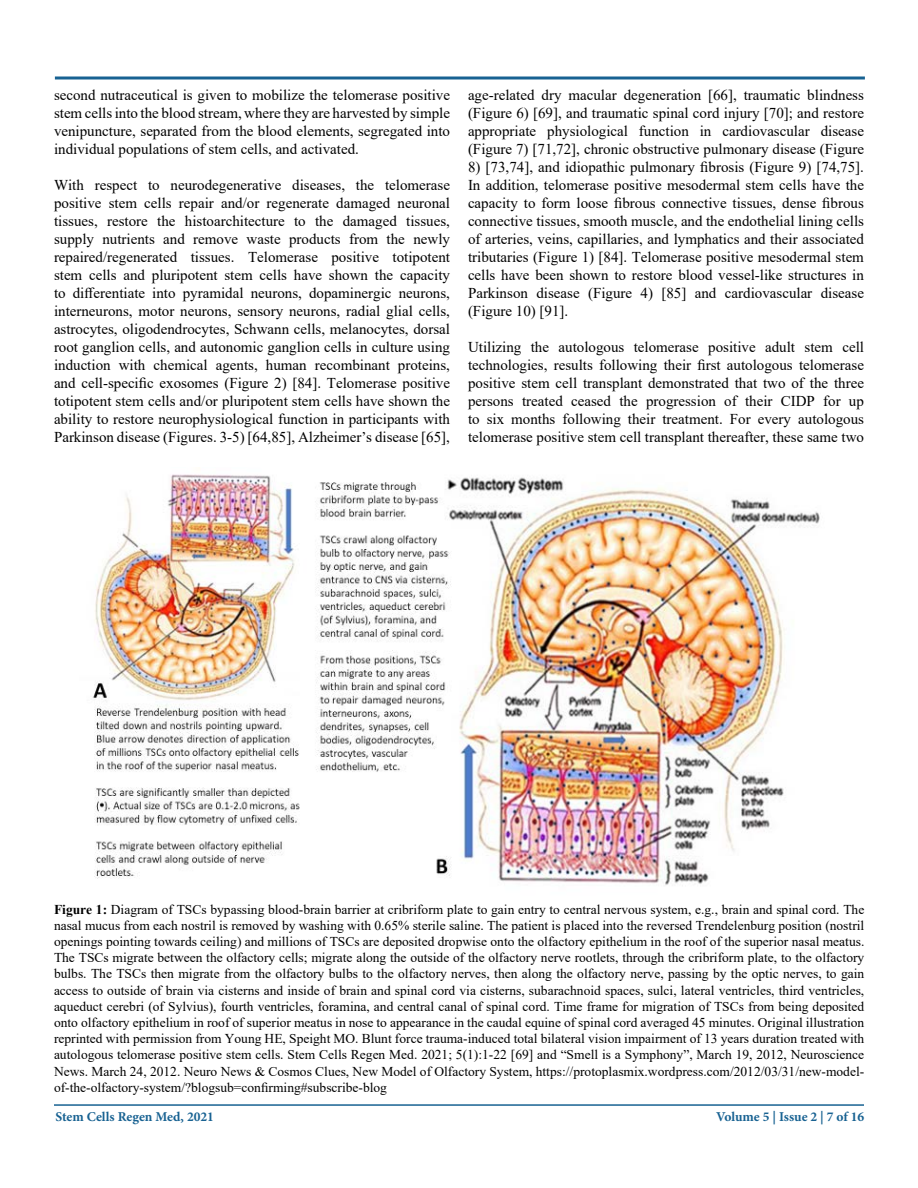
<style>
.page{position:relative;width:918px;height:1188px;background:#fff}
.page>*{position:absolute;margin:0;border:0;box-sizing:border-box;transform-origin:0 0}
.t1{font:15px/18px "Times New Roman";color:#000;text-align:justify}
.t2{font:13.5px/16.2px "Times New Roman";color:#000;text-align:justify}
.t3{font:700 13.5px "Minion Pro";color:#186292}
.s1{font-weight:700}
</style>
<div class="page">
<hr style="left:54px;top:1104px;width:810px;height:2px;background:#186292">
<svg style="left:54px;top:76px;width:811px;height:4px;background:#5189ad"></svg>
<img style="left:92px;top:474px;width:728px;height:411px">
<p class="t1" style="left:54px;top:86px;width:398px">second nutraceutical is given to mobilize the telomerase positive stem cells into the blood stream, where they are harvested by simple venipuncture, separated from the blood elements, segregated into individual populations of stem cells, and activated.</p>
<p class="t1" style="left:54px;top:176px;width:398px">With respect to neurodegenerative diseases, the telomerase positive stem cells repair and/or regenerate damaged neuronal tissues, restore the histoarchitecture to the damaged tissues, supply nutrients and remove waste products from the newly repaired/regenerated tissues. Telomerase positive totipotent stem cells and pluripotent stem cells have shown the capacity to differentiate into pyramidal neurons, dopaminergic neurons, interneurons, motor neurons, sensory neurons, radial glial cells, astrocytes, oligodendrocytes, Schwann cells, melanocytes, dorsal root ganglion cells, and autonomic ganglion cells in culture using induction with chemical agents, human recombinant proteins, and cell-specific exosomes (Figure 2) [84]. Telomerase positive totipotent stem cells and/or pluripotent stem cells have shown the ability to restore neurophysiological function in participants with Parkinson disease (Figures. 3-5) [64,85], Alzheimer’s disease [65],</p>
<p class="t1" style="left:468px;top:86px;width:398px">age-related dry macular degeneration [66], traumatic blindness (Figure 6) [69], and traumatic spinal cord injury [70]; and restore appropriate physiological function in cardiovascular disease (Figure 7) [71,72], chronic obstructive pulmonary disease (Figure</p>
<p class="t1" style="left:468px;top:158px;width:398px">8) [73,74], and idiopathic pulmonary fibrosis (Figure 9) [74,75].<br>In addition, telomerase positive mesodermal stem cells have the capacity to form loose fibrous connective tissues, dense fibrous connective tissues, smooth muscle, and the endothelial lining cells of arteries, veins, capillaries, and lymphatics and their associated tributaries (Figure 1) [84]. Telomerase positive mesodermal stem cells have been shown to restore blood vessel-like structures in Parkinson disease (Figure 4) [85] and cardiovascular disease (Figure 10) [91].</p>
<p class="t1" style="left:468px;top:338px;width:398px">Utilizing the autologous telomerase positive adult stem cell technologies, results following their first autologous telomerase positive stem cell transplant demonstrated that two of the three persons treated ceased the progression of their CIDP for up to six months following their treatment. For every autologous telomerase positive stem cell transplant thereafter, these same two</p>
<p class="t2" style="left:54px;top:900px;width:812px"><span class="s1">Figure 1:</span> Diagram of TSCs bypassing blood-brain barrier at cribriform plate to gain entry to central nervous system, e.g., brain and spinal cord. The nasal mucus from each nostril is removed by washing with 0.65% sterile saline. The patient is placed into the reversed Trendelenburg position (nostril openings pointing towards ceiling) and millions of TSCs are deposited dropwise onto the olfactory epithelium in the roof of the superior nasal meatus.<br>The TSCs migrate between the olfactory cells; migrate along the outside of the olfactory nerve rootlets, through the cribriform plate, to the olfactory bulbs. The TSCs then migrate from the olfactory bulbs to the olfactory nerves, then along the olfactory nerve, passing by the optic nerves, to gain access to outside of brain via cisterns and inside of brain and spinal cord via cisterns, subarachnoid spaces, sulci, lateral ventricles, third ventricles, aqueduct cerebri (of Sylvius), fourth ventricles, foramina, and central canal of spinal cord. Time frame for migration of TSCs from being deposited onto olfactory epithelium in roof of superior meatus in nose to appearance in the caudal equine of spinal cord averaged 45 minutes. Original illustration reprinted with permission from Young HE, Speight MO. Blunt force trauma-induced total bilateral vision impairment of 13 years duration treated with autologous telomerase positive stem cells. Stem Cells Regen Med. 2021; 5(1):1-22 [69] and “Smell is a Symphony”, March 19, 2012, Neuroscience News. March 24, 2012. Neuro News &amp; Cosmos Clues, New Model of Olfactory System, https://protoplasmix.wordpress.com/2012/03/31/new-model&shy;of-the-olfactory-system/?blogsub=confirming#subscribe-blog</p>
<p class="t3" style="left:55px;top:1107px;width:160px">Stem Cells Regen Med, 2021</p>
<p class="t3" style="left:716px;top:1107px;width:150px">Volume 5 | Issue 2 | 7 of 16</p>
</div>
